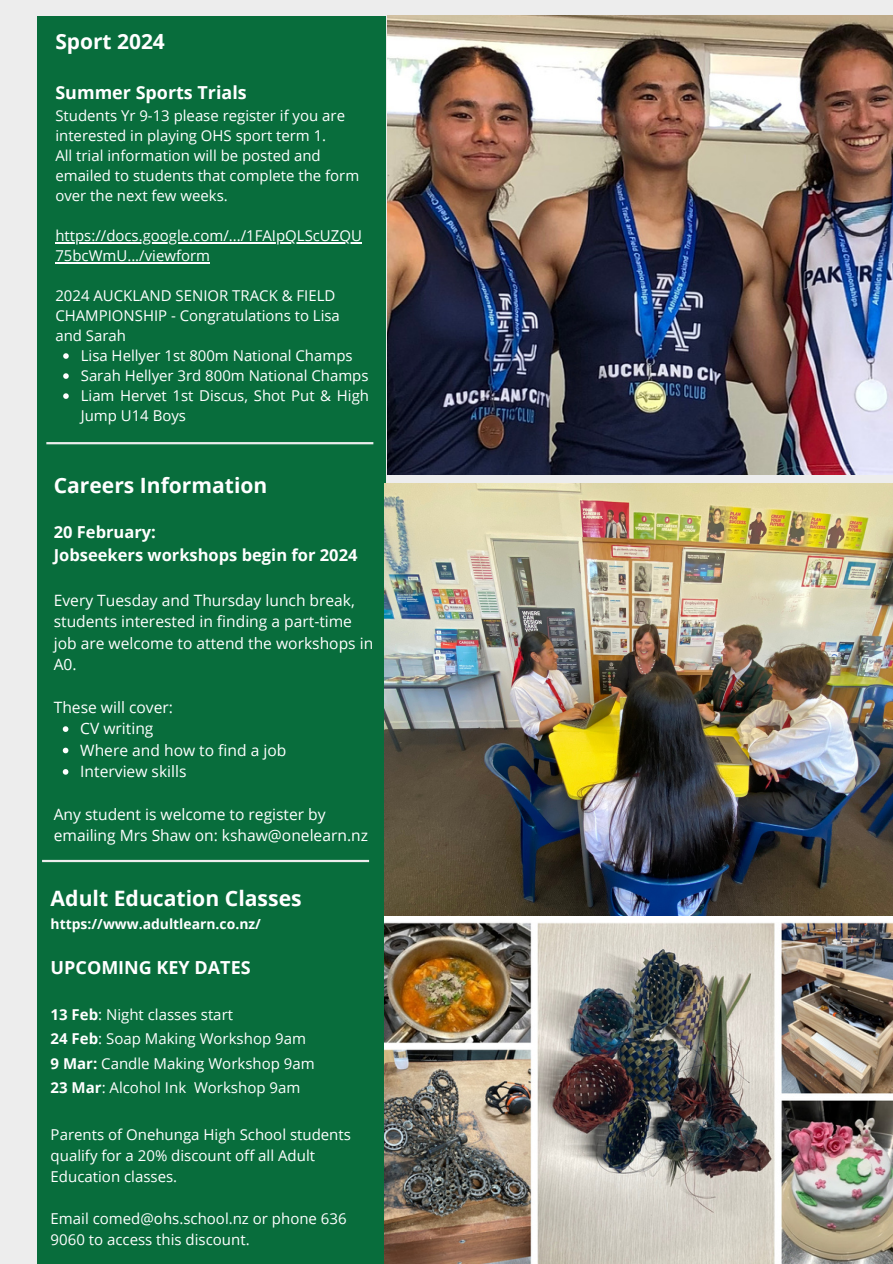
<style>
.page{position:relative;width:893px;height:1264px;background:#fff}
.page>*{position:absolute;margin:0;border:0;box-sizing:border-box;transform-origin:0 0}
.t1{font:700 21.15px "Open Sans";color:#fff}
.t2{font:700 21px "Open Sans";color:#fff}
.t3{font:700 18px "Open Sans";color:#fff}
.t4{font:700 16.5px/22.5px "Open Sans";color:#fff}
.t5{font:15.6px/21.3px "Open Sans";color:#fff}
.t6{font:15px/20.1px "Open Sans";color:#fff}
.t7{font:700 13.95px "Open Sans";color:#fff}
.s1{font-weight:700}
</style>
<div class="page">
<div style="left:0;top:0;width:892px;height:1263px;background:#ededed"></div>
<div style="left:38px;top:16px;width:348px;height:1247px;background:#086d3c"></div>
<img style="left:388px;top:16px;width:504px;height:458px">
<img style="left:384px;top:483px;width:508px;height:780px">
<hr style="left:55px;top:242px;width:307px;height:1px;background:#fff">
<hr style="left:55px;top:262px;width:155px;height:1px;background:#fff">
<svg style="left:63px;top:353px;width:6px;height:6px"></svg>
<svg style="left:63px;top:373px;width:6px;height:6px"></svg>
<svg style="left:63px;top:393px;width:6px;height:6px"></svg>
<svg style="left:63px;top:726px;width:5px;height:6px"></svg>
<svg style="left:63px;top:747px;width:5px;height:6px"></svg>
<svg style="left:63px;top:769px;width:5px;height:5px"></svg>
<hr style="left:46px;top:442px;width:327px;height:2px;background:#ededed">
<hr style="left:42px;top:859px;width:327px;height:3px;background:#ededed">
<h4 class="t2" style="left:55px;top:27px;width:111px">Sport 2024</h4>
<h4 class="t3" style="left:55px;top:80px;width:193px">Summer Sports Trials</h4>
<h4 class="t6" style="left:55px;top:105px;width:305px">Students Yr 9-13 please register if you are interested in playing OHS sport term 1.<br>All trial information will be posted and emailed to students that complete the form over the next few weeks.</h4>
<p class="t6" style="left:55px;top:225px;width:308px">https://docs.google.com/.../1FAIpQLScUZQU<br>75bcWmU.../viewform</p>
<p class="t6" style="left:55px;top:285px;width:286px">2024 AUCKLAND SENIOR TRACK &amp; FIELD<br>CHAMPIONSHIP - Congratulations to Lisa and Sarah</p>
<p class="t6" style="left:81px;top:345px;width:273px">Lisa Hellyer 1st 800m National Champs</p>
<h1 class="t6" style="left:81px;top:365px;width:289px">Sarah Hellyer 3rd 800m National Champs</h1>
<h3 class="t6" style="left:81px;top:385px;width:290px">Liam Hervet 1st Discus, Shot Put &amp; High<br>Jump U14 Boys</h3>
<p class="t2" style="left:54px;top:471px;width:215px">Careers Information</p>
<p class="t4" style="left:54px;top:520px;width:305px">20 February:<br>Jobseekers workshops begin for 2024</p>
<h2 class="t5" style="left:54px;top:589px;width:321px">Every Tuesday and Thursday lunch break, students interested in finding a part-time job are welcome to attend the workshops in<br>A0.</h2>
<h4 class="t5" style="left:54px;top:696px;width:121px">These will cover:</h4>
<h4 class="t5" style="left:80px;top:717px;width:75px">CV writing</h4>
<h4 class="t5" style="left:80px;top:738px;width:207px">Where and how to find a job</h4>
<p class="t5" style="left:80px;top:760px;width:108px">Interview skills</p>
<p class="t5" style="left:54px;top:803px;width:316px">Any student is welcome to register by emailing Mrs Shaw on: kshaw@onelearn.nz</p>
<h4 class="t1" style="left:51px;top:883px;width:252px">Adult Education Classes</h4>
<h4 class="t7" style="left:51px;top:913px;width:212px">https://www.adultlearn.co.nz/</h4>
<p class="t3" style="left:51px;top:954px;width:201px">UPCOMING KEY DATES</p>
<p class="t6" style="left:51px;top:1002px;width:265px;line-height:24.3px"><span class="s1">13 Feb</span>: Night classes start<br><span class="s1">24 Feb</span>: Soap Making Workshop 9am<br><span class="s1">9 Mar:</span> Candle Making Workshop 9am<br><span class="s1">23 Mar</span>: Alcohol Ink Workshop 9am</p>
<p class="t6" style="left:51px;top:1123px;width:302px;line-height:21px">Parents of Onehunga High School students qualify for a 20% discount off all Adult<br>Education classes.</p>
<h4 class="t6" style="left:51px;top:1207px;width:297px;line-height:21px">Email comed@ohs.school.nz or phone 636<br>9060 to access this discount.</h4>
</div>
